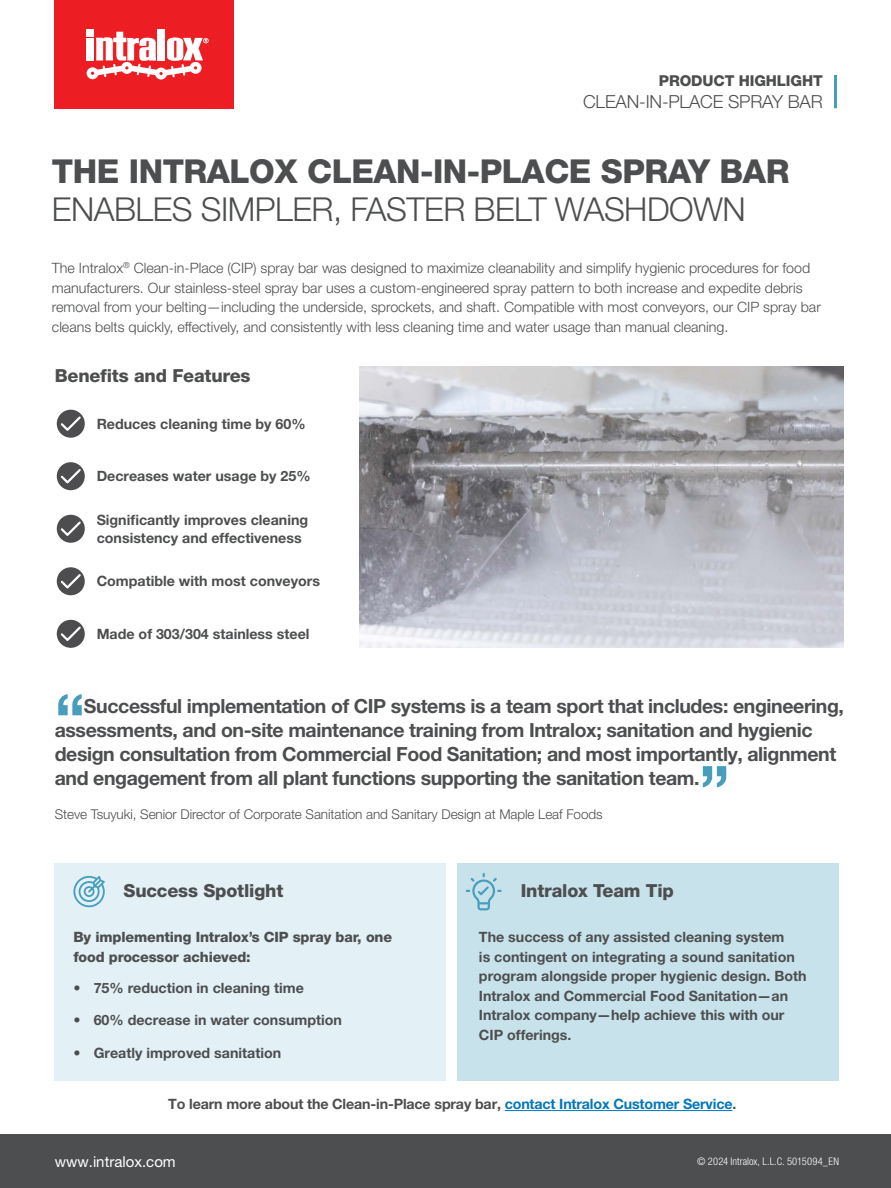
<style>
.page{position:relative;width:891px;height:1188px;background:#fff}
.page>*{position:absolute;margin:0;border:0;box-sizing:border-box;transform-origin:0 0}
.t1{font:700 66px "Helvetica Neue LT Pro";color:#479ebc}
.t2{font:800 33px "Helvetica Neue LT Pro";letter-spacing:-.015em;color:#4d4e4f}
.t3{font:300 33px "Helvetica Neue LT Pro";letter-spacing:-.015em;color:#4d4e4f}
.t4{font:700 19.5px/24px "Helvetica Neue LT Pro";letter-spacing:-.02em;color:#4d4e4f}
.t5{font:800 18px "Helvetica Neue LT Pro";letter-spacing:-.01em;color:#4d4e4f}
.t6{font:300 18px "Helvetica Neue LT Pro";letter-spacing:-.01em;color:#4d4e4f}
.t7{font:15px "Helvetica Neue LT Pro";color:#fff}
.t8{font:800 15px "Helvetica Neue LT Pro";letter-spacing:-.01em;color:#4d4e4f}
.t9{font:700 14.25px/19.5px "Helvetica Neue LT Pro";color:#4d4e4f}
.t10{font:300 14.25px/19.5px "Helvetica Neue LT Pro";color:#4d4e4f}
.t11{font:800 14.25px/19.5px "Helvetica Neue LT Pro";letter-spacing:-.01em;color:#4d4e4f}
.t12{font:300 13.5px "Helvetica Neue LT Pro";letter-spacing:-.005em;color:#4d4e4f}
.t13{font:300 condensed 10.5px "Helvetica Neue LT Pro";letter-spacing:.005em;color:#fff}
.s1{color:#0377ba}
</style>
<div class="page">
<div style="left:55px;top:864px;width:391px;height:217px;background:#e3f0f5"></div>
<div style="left:55px;top:0;width:179px;height:108px;background:#ed1d24"></div>
<div style="left:86px;top:29px;width:8px;height:7px;background:#fff"></div>
<div style="left:86px;top:38px;width:8px;height:22px;background:#fff"></div>
<div style="left:158px;top:29px;width:7px;height:31px;background:#fff"></div>
<svg style="left:87px;top:32px;width:122px;height:48px"></svg>
<div style="left:0;top:1134px;width:891px;height:54px;background:#4d4e4f"></div>
<hr style="left:834px;top:75px;width:3px;height:33px;background:#479ebc">
<img style="left:360px;top:367px;width:483px;height:281px">
<hr style="left:505px;top:1110px;width:227px;height:1px;background:#0377ba">
<div style="left:457px;top:864px;width:382px;height:217px;background:#c8e2eb"></div>
<svg style="left:73px;top:876px;width:32px;height:31px"></svg>
<svg style="left:466px;top:873px;width:36px;height:37px"></svg>
<div style="left:57px;top:410px;width:28px;height:28px;background:#4d4d4f;border-radius:50%"></div>
<svg style="left:59px;top:414px;width:24px;height:21px"></svg>
<div style="left:57px;top:462px;width:28px;height:28px;background:#4d4d4f;border-radius:50%"></div>
<svg style="left:59px;top:467px;width:24px;height:18px"></svg>
<div style="left:57px;top:567px;width:28px;height:28px;background:#4d4d4f;border-radius:50%"></div>
<svg style="left:59px;top:572px;width:24px;height:19px"></svg>
<div style="left:57px;top:620px;width:28px;height:28px;background:#4d4d4f;border-radius:50%"></div>
<svg style="left:59px;top:625px;width:24px;height:18px"></svg>
<div style="left:57px;top:515px;width:28px;height:28px;background:#4d4d4f;border-radius:50%"></div>
<svg style="left:59px;top:520px;width:24px;height:18px"></svg>
<p class="t8" style="left:659px;top:71px;width:165px">PRODUCT HIGHLIGHT</p>
<p class="t6" style="left:583px;top:91px;width:241px">CLEAN-IN-PLACE SPRAY BAR</p>
<h2 class="t2" style="left:52px;top:152px;width:739px">THE INTRALOX CLEAN-IN-PLACE SPRAY BAR</h2>
<h2 class="t3" style="left:52px;top:189px;width:695px">ENABLES SIMPLER, FASTER BELT WASHDOWN</h2>
<p class="t10" style="left:52px;top:258px;width:770px">The Intralox<sup>®</sup> Clean-in-Place (CIP) spray bar was designed to maximize cleanability and simplify hygienic procedures for food manufacturers. Our stainless-steel spray bar uses a custom-engineered spray pattern to both increase and expedite debris removal from your belting—including the underside, sprockets, and shaft. Compatible with most conveyors, our CIP spray bar cleans belts quickly, effectively, and consistently with less cleaning time and water usage than manual cleaning.</p>
<p class="t5" style="left:55px;top:365px;width:197px">Benefits and Features</p>
<p class="t9" style="left:97px;top:414px;width:210px">Reduces cleaning time by 60%</p>
<p class="t9" style="left:97px;top:466px;width:216px">Decreases water usage by 25%</p>
<p class="t9" style="left:97px;top:510px;width:213px;line-height:18px">Significantly improves cleaning consistency and effectiveness</p>
<p class="t9" style="left:97px;top:571px;width:225px">Compatible with most conveyors</p>
<p class="t9" style="left:97px;top:624px;width:214px">Made of 303/304 stainless steel</p>
<h1 class="t1" style="left:55px;top:677px;width:32px">“</h1>
<p class="t4" style="left:55px;top:693px;width:791px;text-indent:29px">Successful implementation of CIP systems is a team sport that includes: engineering, assessments, and on-site maintenance training from Intralox; sanitation and hygienic design consultation from Commercial Food Sanitation; and most importantly, alignment and engagement from all plant functions supporting the sanitation team.</p>
<p class="t12" style="left:55px;top:806px;width:549px">Steve Tsuyuki, Senior Director of Corporate Sanitation and Sanitary Design at Maple Leaf Foods</p>
<h1 class="t1" style="left:699px;top:749px;width:32px">”</h1>
<p class="t5" style="left:124px;top:880px;width:161px">Success Spotlight</p>
<p class="t5" style="left:521px;top:880px;width:155px">Intralox Team Tip</p>
<p class="t11" style="left:73px;top:927px;width:320px">By implementing Intralox’s CIP spray bar, one food processor achieved:</p>
<p class="t9" style="left:73px;top:978px;width:232px">• 75% reduction in cleaning time</p>
<p class="t9" style="left:73px;top:1010px;width:270px">• 60% decrease in water consumption</p>
<p class="t9" style="left:73px;top:1043px;width:209px">• Greatly improved sanitation</p>
<p class="t9" style="left:479px;top:927px;width:329px">The success of any assisted cleaning system<br>is contingent on integrating a sound sanitation program alongside proper hygienic design. Both Intralox and Commercial Food Sanitation—an Intralox company—help achieve this with our CIP offerings.</p>
<p class="t9" style="left:168px;top:1094px;width:570px">To learn more about the Clean-in-Place spray bar, <span class="s1">contact Intralox Customer Service</span>.</p>
<p class="t7" style="left:55px;top:1152px;width:123px">www.intralox.com</p>
<p class="t13" style="left:697px;top:1155px;width:143px">© 2024 Intralox, L.L.C. 5015094_EN</p>
</div>
